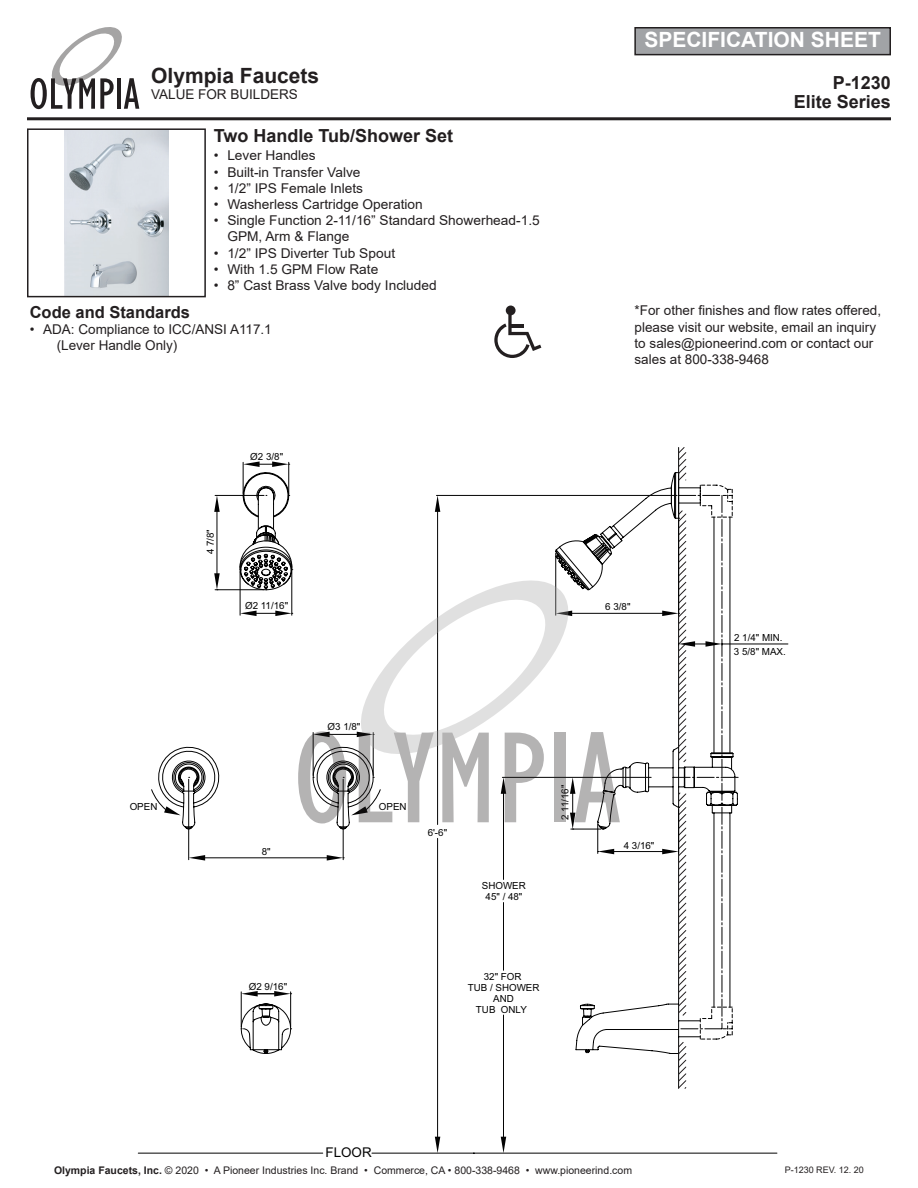
<style>
.page{position:relative;width:918px;height:1188px;background:#fff}
.page>*{position:absolute;margin:0;border:0;box-sizing:border-box;transform-origin:0 0}
.t1{font:700 21px "Arial";color:#fff}
.t2{font:700 21px "Arial";color:#231f20}
.t3{font:700 18px "Arial";color:#231f20}
.t4{font:700 16.5px "Arial";color:#231f20}
.t5{font:13.5px/16.2px "Arial";color:#231f20}
.t6{font:13.35px "Arial";color:#030303}
.t7{font:10.5px "Arial";color:#231f20}
.t8{font:9.75px/11.1px "Arial";color:#030303;text-align:center}
.t9{font:9px "Arial";color:#231f20}
.s1{font-weight:700}
</style>
<div class="page">
<hr style="left:138px;top:1153px;width:185px;height:1px;background:#030303">
<hr style="left:372px;top:1153px;width:405px;height:1px;background:#030303">
<hr style="left:503px;top:1015px;width:1px;height:130px;background:#030303">
<svg style="left:501px;top:1137px;width:5px;height:16px"></svg>
<hr style="left:437px;top:838px;width:1px;height:307px;background:#030303">
<svg style="left:435px;top:1137px;width:5px;height:16px"></svg>
<hr style="left:722px;top:644px;width:66px;height:1px;background:#030303">
<svg style="left:31px;top:27px;width:108px;height:82px"></svg>
<hr style="left:27px;top:117px;width:864px;height:3px;background:#231f20">
<img style="left:65px;top:131px;width:103px;height:163px">
<div style="left:27px;top:128px;width:179px;height:169px;border:2px solid #231f20"></div>
<div style="left:635px;top:28px;width:255px;height:27px;background:#a1a3a6"></div>
<div style="left:634px;top:27px;width:257px;height:28px;border:2px solid #231f20"></div>
<svg style="left:151px;top:447px;width:589px;height:642px"></svg>
<svg style="left:494px;top:314px;width:47px;height:44px"></svg>
<div style="left:506px;top:306px;width:10px;height:9px;background:#231f20;border-radius:50%"></div>
<h1 class="t2" style="left:151px;top:61px;width:170px">Olympia Faucets</h1>
<p class="t5" style="left:151px;top:87px;width:148px">VALUE FOR BUILDERS</p>
<h2 class="t3" style="left:214px;top:123px;width:241px">Two Handle Tub/Shower Set</h2>
<p class="t5" style="left:214px;top:147px;width:103px">• Lever Handles</p>
<p class="t5" style="left:214px;top:164px;width:148px">• Built-in Transfer Valve</p>
<p class="t5" style="left:214px;top:180px;width:151px">• 1/2” IPS Female Inlets</p>
<p class="t5" style="left:214px;top:196px;width:210px">• Washerless Cartridge Operation</p>
<p class="t5" style="left:227px;top:212px;width:314px;text-indent:-14px">• Single Function 2-11/16” Standard Showerhead-1.5<br>GPM, Arm &amp; Flange</p>
<p class="t5" style="left:214px;top:245px;width:183px">• 1/2” IPS Diverter Tub Spout</p>
<p class="t5" style="left:214px;top:261px;width:166px">• With 1.5 GPM Flow Rate</p>
<p class="t5" style="left:214px;top:277px;width:225px">• 8” Cast Brass Valve body Included</p>
<p class="t4" style="left:30px;top:300px;width:162px">Code and Standards</p>
<p class="t5" style="left:57px;top:321px;width:217px;text-indent:-27px">• ADA: Compliance to ICC/ANSI A117.1 (Lever Handle Only)</p>
<p class="t8" style="left:205px;top:554px;width:27px;rotate:-90deg">4 7/8"</p>
<p class="t8" style="left:250px;top:451px;width:34px">Ø2 3/8"</p>
<h1 class="t1" style="left:644px;top:25px;width:238px">SPECIFICATION SHEET</h1>
<h2 class="t3" style="left:833px;top:70px;width:60px">P-1230</h2>
<h2 class="t3" style="left:794px;top:89px;width:99px">Elite Series</h2>
<p class="t5" style="left:635px;top:302px;width:248px">*For other finishes and flow rates offered, please visit our website, email an inquiry to sales@pioneerind.com or contact our sales at 800-338-9468</p>
<p class="t8" style="left:245px;top:600px;width:44px">Ø2 11/16"</p>
<p class="t8" style="left:605px;top:601px;width:27px">6 3/8"</p>
<p class="t8" style="left:328px;top:721px;width:34px">Ø3 1/8"</p>
<p class="t8" style="left:130px;top:802px;width:29px">OPEN</p>
<p class="t8" style="left:379px;top:802px;width:29px">OPEN</p>
<p class="t8" style="left:262px;top:846px;width:10px">8"</p>
<p class="t8" style="left:428px;top:827px;width:21px">6'-6"</p>
<p class="t8" style="left:482px;top:880px;width:46px">SHOWER<br>45" / 48"</p>
<p class="t8" style="left:560px;top:820px;width:37px;rotate:-90deg">2 11/16"</p>
<p class="t8" style="left:249px;top:981px;width:40px">Ø2 9/16"</p>
<p class="t8" style="left:468px;top:971px;width:73px">32" FOR<br>TUB / SHOWER<br>AND<br>TUB ONLY</p>
<p class="t6" style="left:326px;top:1143px;width:48px">FLOOR</p>
<p class="t8" style="left:624px;top:840px;width:32px">4 3/16"</p>
<p class="t7" style="left:54px;top:1163px;width:580px"><span class="s1">Olympia Faucets, Inc.</span> © 2020 • A Pioneer Industries Inc. Brand • Commerce, CA • 800-338-9468 • www.pioneerind.com</p>
<p class="t8" style="left:734px;top:630px;width:53px;line-height:14.2px;text-align:left">2 1/4" MIN.<br>3 5/8" MAX.</p>
<p class="t9" style="left:785px;top:1164px;width:81px">P-1230 REV. 12. 20</p>
</div>
